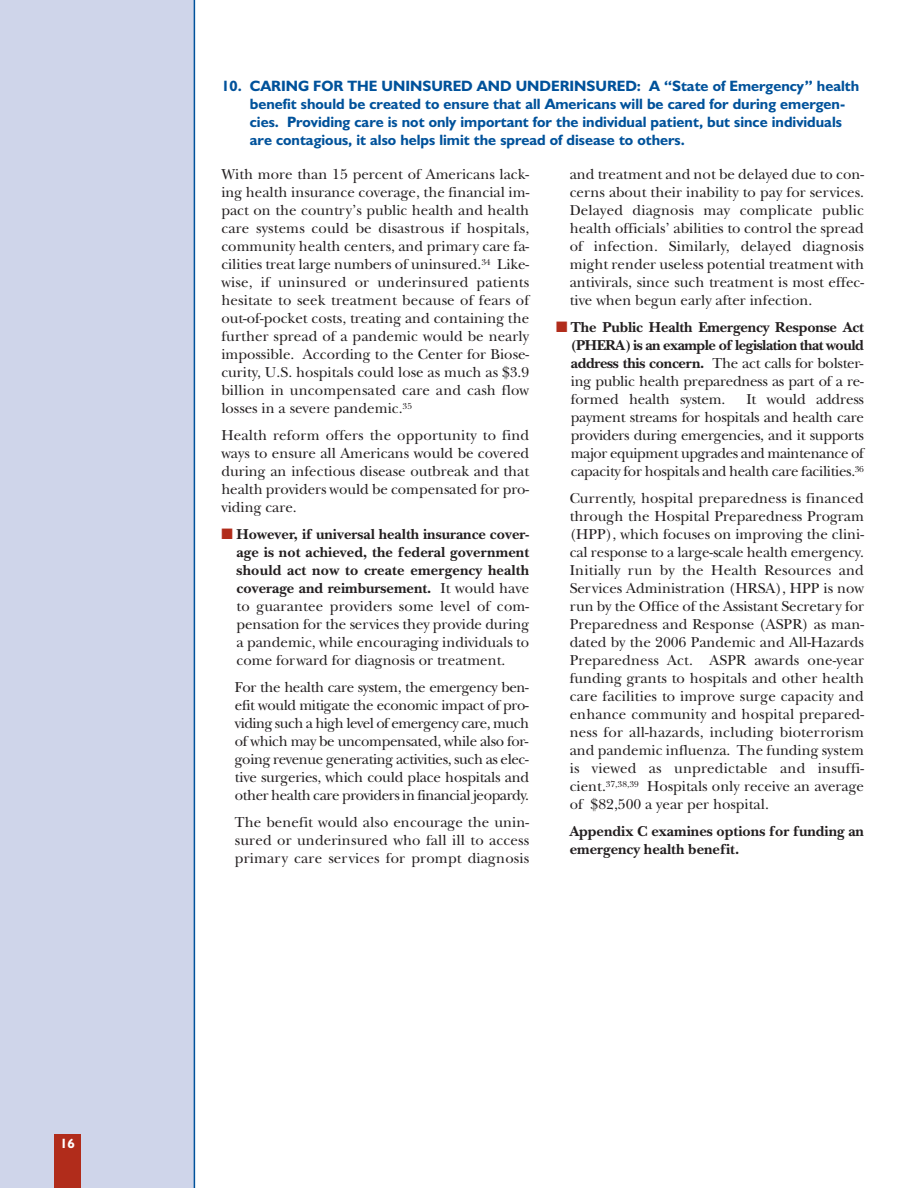
<style>
.page{position:relative;width:918px;height:1188px;background:#fff}
.page>*{position:absolute;margin:0;border:0;box-sizing:border-box;transform-origin:0 0}
.t1{font:15px/18px "New Baskerville";color:#231f20;text-align:justify}
.t2{font:700 15px/18px "Humanist 521 BT";color:#00529b}
.t3{font:700 15px/18px "New Baskerville";color:#231f20;text-align:justify}
.t4{font:700 13.5px "Humanist 521 BT";color:#fff}
.s1{color:#b12c1b}
.s2{font-weight:700}
.s3{font-weight:400}
</style>
<div class="page">
<div style="left:0;top:0;width:194px;height:1188px;background:#cfd5ea"></div>
<hr style="left:194px;top:0;width:1px;height:1188px;background:#00529b">
<div style="left:54px;top:1134px;width:27px;height:54px;background:#b12c1b"></div>
<p class="t4" style="left:60px;top:1138px;width:16px">16</p>
<p class="t2" style="left:250px;top:79px;width:611px;text-indent:-28px">10. CARING FOR THE UNINSURED AND UNDERINSURED: A “State of Emergency” health benefit should be created to ensure that all Americans will be cared for during emergen&shy;cies. Providing care is not only important for the individual patient, but since individuals are contagious, it also helps limit the spread of disease to others.</p>
<p class="t1" style="left:221px;top:167px;width:309px">With more than 15 percent of Americans lack&shy;ing health insurance coverage, the financial im&shy;pact on the country’s public health and health care systems could be disastrous if hospitals, community health centers, and primary care fa&shy;cilities treat large numbers of uninsured.<sup>34</sup> Like&shy;wise, if uninsured or underinsured patients hesitate to seek treatment because of fears of out-of-pocket costs, treating and containing the further spread of a pandemic would be nearly impossible. According to the Center for Biose&shy;curity, U.S. hospitals could lose as much as $3.9 billion in uncompensated care and cash flow losses in a severe pandemic.<sup>35</sup></p>
<p class="t1" style="left:221px;top:428px;width:309px">Health reform offers the opportunity to find ways to ensure all Americans would be covered during an infectious disease outbreak and that health providers would be compensated for pro&shy;viding care.</p>
<p class="t1" style="left:237px;top:527px;width:294px;text-indent:-15px"><span class="s1">■</span> <span class="s2">However, if universal health insurance cover&shy;age is not achieved, the federal government should act now to create emergency health coverage and reimbursement.</span> It would have to guarantee providers some level of com&shy;pensation for the services they provide during a pandemic, while encouraging individuals to come forward for diagnosis or treatment.</p>
<p class="t1" style="left:235px;top:680px;width:296px">For the health care system, the emergency ben&shy;efit would mitigate the economic impact of pro&shy;viding such a high level of emergency care, much of which may be uncompensated, while also for&shy;going revenue generating activities, such as elec&shy;tive surgeries, which could place hospitals and other health care providers in financial jeopardy.</p>
<p class="t1" style="left:235px;top:815px;width:296px">The benefit would also encourage the unin&shy;sured or underinsured who fall ill to access primary care services for prompt diagnosis</p>
<p class="t1" style="left:570px;top:167px;width:296px">and treatment and not be delayed due to con&shy;cerns about their inability to pay for services.<br>Delayed diagnosis may complicate public health officials’ abilities to control the spread of infection. Similarly, delayed diagnosis might render useless potential treatment with antivirals, since such treatment is most effec&shy;tive when begun early after infection.</p>
<p class="t3" style="left:571px;top:320px;width:295px;text-indent:-15px"><span class="s1">■</span> The Public Health Emergency Response Act (PHERA) is an example of legislation that would address this concern. <span class="s3">The act calls for bolster&shy;ing public health preparedness as part of a re&shy;formed health system.</span></p>
<p class="t1" style="left:571px;top:392px;width:295px;text-indent:176px">It would address payment streams for hospitals and health care providers during emergencies, and it supports major equipment upgrades and maintenance of capacity for hospitals and health care facilities.<sup>36</sup></p>
<p class="t1" style="left:570px;top:491px;width:296px">Currently, hospital preparedness is financed through the Hospital Preparedness Program (HPP), which focuses on improving the clini&shy;cal response to a large-scale health emergency.<br>Initially run by the Health Resources and Services Administration (HRSA), HPP is now run by the Office of the Assistant Secretary for Preparedness and Response (ASPR) as man&shy;dated by the 2006 Pandemic and All-Hazards Preparedness Act. ASPR awards one-year funding grants to hospitals and other health care facilities to improve surge capacity and enhance community and hospital prepared&shy;ness for all-hazards, including bioterrorism and pandemic influenza. The funding system is viewed as unpredictable and insuffi&shy;cient.<sup>37,38,39</sup> Hospitals only receive an average of $82,500 a year per hospital.</p>
<p class="t3" style="left:570px;top:824px;width:296px">Appendix C examines options for funding an emergency health benefit.</p>
</div>
